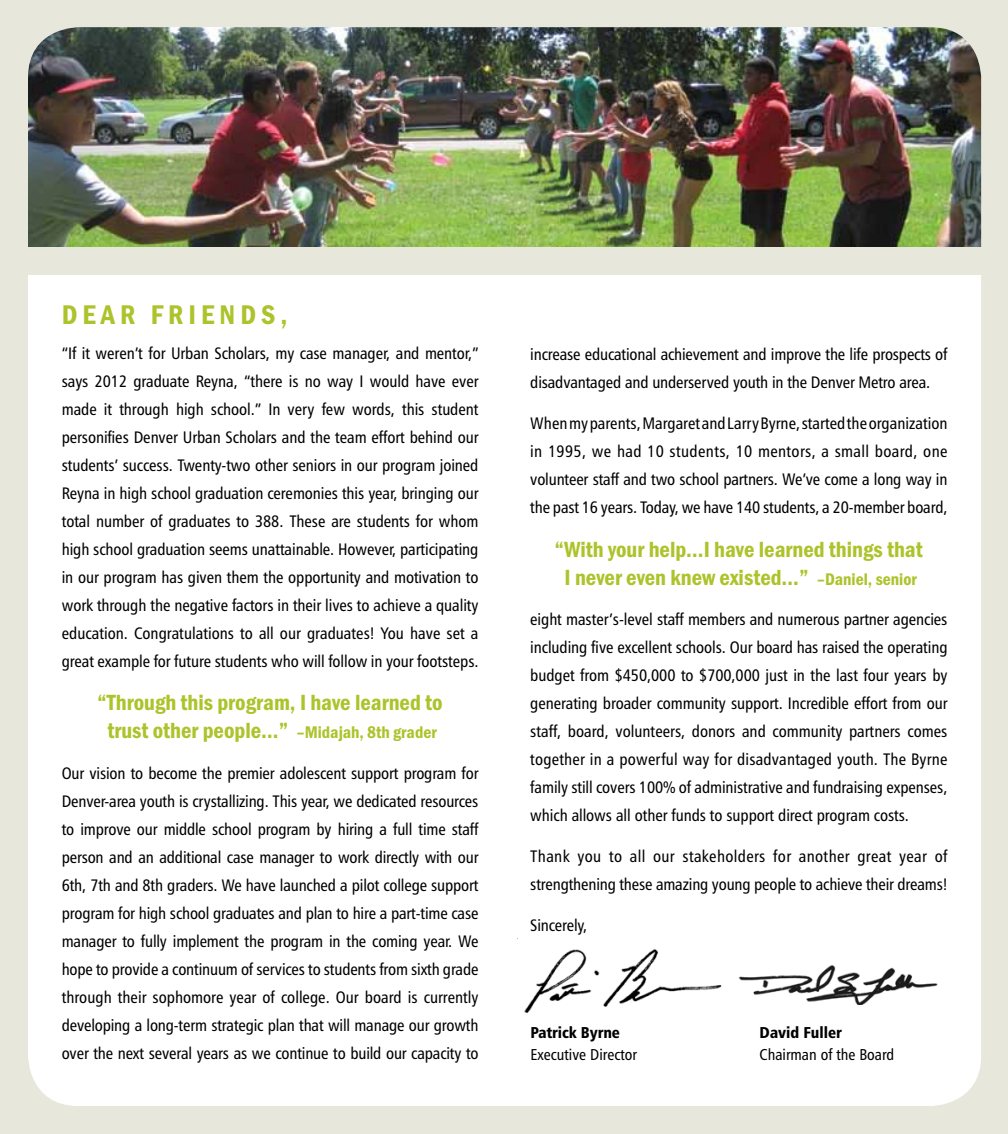
<style>
.page{position:relative;width:1008px;height:1134px;background:#e7e7dc}
.page>*{position:absolute;margin:0;border:0;box-sizing:border-box;transform-origin:0 0}
.t1{font:600 condensed 28px "Franklin Got T";letter-spacing:.18em;color:#adc32b}
.t2{font:600 condensed 22.75px/28px "Franklin Got T";color:#adc32b;text-align:center}
.t3{font:16.62px/28px "Humanist 777 BT Roman Condensed B";letter-spacing:-.01em;color:#000;text-align:justify}
.t4{font:15.75px "Humanist 777 BT Roman Condensed B";color:#000}
.t5{font:15.75px "Humanist 777 BT Black Condensed B";color:#000}
.s1{font-size:17.5px}
</style>
<div class="page">
<div style="left:28px;top:27px;width:953px;height:1079px;background:#fff;border-radius:50px"></div>
<img style="left:28px;top:27px;width:953px;height:220px">
<div style="left:23px;top:247px;width:962px;height:27px;background:#e7e7dc"></div>
<img style="left:524px;top:949px;width:198px;height:64px">
<img style="left:739px;top:965px;width:199px;height:39px">
<h1 class="t1" style="left:62px;top:298px;width:227px">Dear Fr iends,</h1>
<p class="t3" style="left:62px;top:339px;width:418px">“If it weren’t for Urban Scholars, my case manager, and mentor,” says 2012 graduate Reyna, “there is no way I would have ever made it through high school.” I n very few words, this student personifies Denver Urban Scholars and the team effort behind our students’ success. Twenty-two other seniors in our program joined Reyna in high school graduation ceremonies this year, bringing our total number of graduates to 388. These are students for whom high school graduation seems unattainable. However, participating in our program has given them the opportunity and motivation to work through the negative factors in their lives to achieve a quality education. Congratulations to all our graduates! You have set a great example for future students who will follow in your footsteps.</p>
<h2 class="t2" style="left:97px;top:689px;width:347px">“Through this program, I have learned to trust other people…” <span class="s1">–Midajah, 8th grader</span></h2>
<p class="t3" style="left:62px;top:759px;width:418px">Our vision to become the premier adolescent support program for Denver-area youth is crystallizing. This year, we dedicated resources to improve our middle school program by hiring a full time staff person and an additional case manager to work directly with our 6th, 7th and 8th graders. We have launched a pilot college support program for high school graduates and plan to hire a part-time case manager to fully implement the program in the coming year. We hope to provide a continuum of services to students from sixth grade through their sophomore year of college. Our board is currently developing a long-term strategic plan that will manage our growth over the next several years as we continue to build our capacity to</p>
<p class="t3" style="left:530px;top:340px;width:419px">increase educational achievement and improve the life prospects of disadvantaged and underserved youth in the Denver Metro area.</p>
<p class="t3" style="left:530px;top:409px;width:419px">When my parents, Margaret and Larry Byrne, started the organization in 1995, we had 10 students, 10 mentors, a small board, one volunteer staff and two school partners. We’ve come a long way in the past 16 years. Today, we have 140 students, a 20-member board,</p>
<h2 class="t2" style="left:555px;top:535px;width:370px">“With your help…I have learned things that<br>I never even knew existed…” <span class="s1">–Daniel, senior</span></h2>
<p class="t3" style="left:530px;top:605px;width:419px">eight master’s-level staff members and numerous partner agencies including five excellent schools. Our board has raised the operating budget from $450,000 to $700,000 just in the last four years by generating broader community support. I ncredible effort from our staff, board, volunteers, donors and community partners comes together in a powerful way for disadvantaged youth. The Byrne family still covers 100% of administrative and fundraising expenses, which allows all other funds to support direct program costs.</p>
<p class="t3" style="left:530px;top:842px;width:419px">Thank you to all our stakeholders for another great year of strengthening these amazing young people to achieve their dreams!</p>
<p class="t3" style="left:530px;top:911px;width:58px">Sincerely,</p>
<p class="t5" style="left:530px;top:1023px;width:91px">Patrick Byrne</p>
<p class="t5" style="left:760px;top:1023px;width:84px">David Fuller</p>
<p class="t4" style="left:530px;top:1045px;width:108px">Executive Director</p>
<p class="t4" style="left:760px;top:1045px;width:136px">Chairman of the Board</p>
</div>
